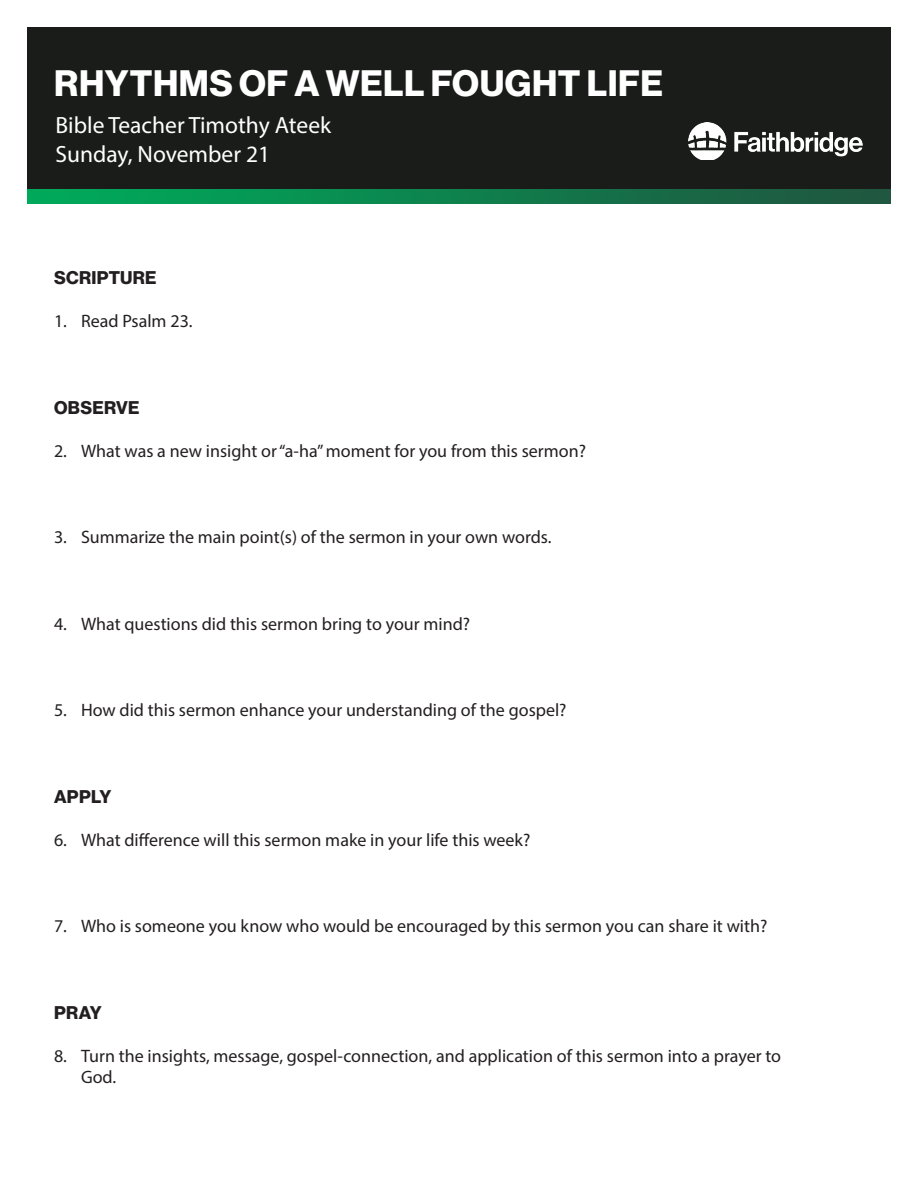
<style>
.page{position:relative;width:918px;height:1188px;background:#fff}
.page>*{position:absolute;margin:0;border:0;box-sizing:border-box;transform-origin:0 0}
.t1{font:36px "N Haas Grotesk DS Pro 75 Bd";letter-spacing:.015em;color:#fff}
.t2{font:23.55px "Myriad Pro";color:#fff}
.t3{font:18px/21.6px "Myriad Pro";color:#231f20}
.t4{font:18px "N Haas Grotesk DS Pro 75 Bd";letter-spacing:.015em;color:#231f20}
</style>
<div class="page">
<div style="left:27px;top:27px;width:864px;height:176px;background:#1a1c1a"></div>
<img style="left:27px;top:190px;width:864px;height:13px">
<img style="left:688px;top:122px;width:174px;height:37px">
<p class="t1" style="left:54px;top:62px;width:610px">RHYTHMS OF A WELL FOUGHT LIFE</p>
<p class="t2" style="left:56px;top:110px;width:277px">Bible Teacher Timothy Ateek</p>
<p class="t2" style="left:56px;top:140px;width:216px">Sunday, November 21</p>
<p class="t4" style="left:54px;top:267px;width:104px">SCRIPTURE</p>
<p class="t3" style="left:54px;top:310px;width:140px">1. Read Psalm 23.</p>
<p class="t4" style="left:54px;top:397px;width:87px">OBSERVE</p>
<p class="t3" style="left:54px;top:440px;width:534px">2. What was a new insight or “a-ha” moment for you from this sermon?</p>
<p class="t3" style="left:54px;top:526px;width:499px">3. Summarize the main point(s) of the sermon in your own words.</p>
<p class="t3" style="left:54px;top:613px;width:418px">4. What questions did this sermon bring to your mind?</p>
<p class="t3" style="left:54px;top:699px;width:514px">5. How did this sermon enhance your understanding of the gospel?</p>
<p class="t4" style="left:54px;top:786px;width:59px">APPLY</p>
<p class="t3" style="left:54px;top:829px;width:478px">6. What difference will this sermon make in your life this week?</p>
<p class="t3" style="left:54px;top:915px;width:715px">7. Who is someone you know who would be encouraged by this sermon you can share it with?</p>
<p class="t4" style="left:54px;top:1002px;width:49px">PRAY</p>
<p class="t3" style="left:81px;top:1045px;width:702px;text-indent:-27px">8. Turn the insights, message, gospel-connection, and application of this sermon into a prayer to<br>God.</p>
</div>
